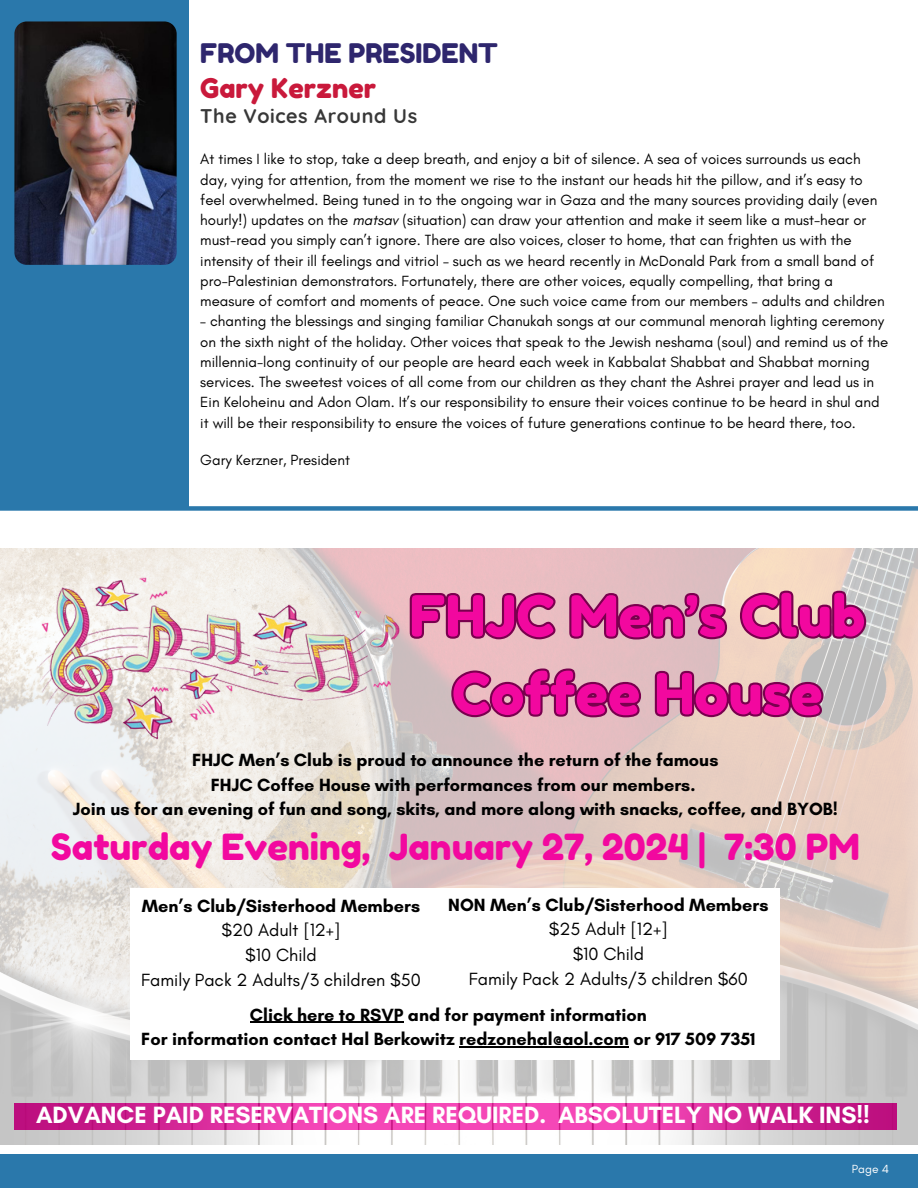
<style>
.page{position:relative;width:918px;height:1188px;background:#fff}
.page>*{position:absolute;margin:0;border:0;box-sizing:border-box;transform-origin:0 0}
.t1{font:56.7px "Fredoka One";color:#f2089f}
.t2{font:36px "Fredoka One";color:#f2089f}
.t3{font:27px "Fredoka One";color:#2e266d}
.t4{font:27px "Fredoka One";color:#c9193b}
.t5{font:700 24px "Glacial Indifference";color:#fff}
.t6{font:700 19.8px "Quicksand";letter-spacing:.03em;color:#383838}
.t7{font:700 18px "Glacial Indifference";color:#000}
.t8{font:18px "Glacial Indifference";color:#000}
.t9{font:15px/20.2px "Glacial Indifference";color:#000}
.t10{font:12px "Glacial Indifference";color:#fff}
.s1{font-style:italic}
</style>
<div class="page">
<div style="left:0;top:1155px;width:918px;height:33px;background:#2a78ab"></div>
<div style="left:0;top:0;width:189px;height:506px;background:#2a78ab"></div>
<img style="left:14px;top:21px;width:163px;height:244px;border-radius:12px">
<div style="left:0;top:506px;width:918px;height:5px;background:#2a78ab"></div>
<img style="left:0;top:549px;width:918px;height:595px">
<img style="left:27px;top:562px;width:382px;height:193px">
<div style="left:131px;top:888px;width:649px;height:172px;background:#fff"></div>
<svg style="left:408px;top:506px;width:461px;height:137px"></svg>
<svg style="left:448px;top:666px;width:379px;height:54px;background:#bf8099"></svg>
<hr style="left:250px;top:1022px;width:153px;height:1px;background:#000">
<hr style="left:459px;top:1046px;width:170px;height:2px;background:#000">
<p class="t3" style="left:200px;top:36px;width:299px">FROM THE PRESIDENT</p>
<p class="t4" style="left:200px;top:71px;width:177px">Gary Kerzner</p>
<p class="t6" style="left:200px;top:103px;width:218px">The Voices Around Us</p>
<p class="t9" style="left:200px;top:149px;width:686px">At times I like to stop, take a deep breath, and enjoy a bit of silence. A sea of voices surrounds us each day, vying for attention, from the moment we rise to the instant our heads hit the pillow, and it’s easy to feel overwhelmed. Being tuned in to the ongoing war in Gaza and the many sources providing daily (even hourly!) updates on the <span class="s1">matsav</span> (situation) can draw your attention and make it seem like a must-hear or must-read you simply can’t ignore. There are also voices, closer to home, that can frighten us with the intensity of their ill feelings and vitriol – such as we heard recently in McDonald Park from a small band of pro-Palestinian demonstrators. Fortunately, there are other voices, equally compelling, that bring a measure of comfort and moments of peace. One such voice came from our members – adults and children</p>
<p class="t9" style="left:200px;top:311px;width:690px">– chanting the blessings and singing familiar Chanukah songs at our communal menorah lighting ceremony on the sixth night of the holiday. Other voices that speak to the Jewish neshama (soul) and remind us of the millennia-long continuity of our people are heard each week in Kabbalat Shabbat and Shabbat morning services. The sweetest voices of all come from our children as they chant the Ashrei prayer and lead us in Ein Keloheinu and Adon Olam. It’s our responsibility to ensure their voices continue to be heard in shul and it will be their responsibility to ensure the voices of future generations continue to be heard there, too.</p>
<p class="t9" style="left:200px;top:449px;width:151px">Gary Kerzner, President</p>
<p class="t1" style="left:410px;top:581px;width:457px">FHJC Men’s Club</p>
<p class="t1" style="left:452px;top:659px;width:372px">Coffee House</p>
<p class="t7" style="left:192px;top:749px;width:528px">FHJC Men’s Club is proud to announce the return of the famous</p>
<p class="t7" style="left:211px;top:773px;width:486px">FHJC Coffee House with performances from our members.</p>
<p class="t7" style="left:73px;top:798px;width:767px">Join us for an evening of fun and song, skits, and more along with snacks, coffee, and BYOB!</p>
<p class="t2" style="left:51px;top:825px;width:810px">Saturday Evening, January 27, 2024 | 7:30 PM</p>
<p class="t7" style="left:142px;top:895px;width:280px">Men’s Club/Sisterhood Members</p>
<p class="t8" style="left:221px;top:919px;width:121px">$20 Adult [12+]</p>
<p class="t8" style="left:245px;top:944px;width:73px">$10 Child</p>
<p class="t8" style="left:141px;top:969px;width:281px">Family Pack 2 Adults/3 children $50</p>
<p class="t7" style="left:448px;top:894px;width:322px">NON Men’s Club/Sisterhood Members</p>
<p class="t8" style="left:549px;top:918px;width:120px">$25 Adult [12+]</p>
<p class="t8" style="left:573px;top:943px;width:73px">$10 Child</p>
<p class="t8" style="left:469px;top:968px;width:280px">Family Pack 2 Adults/3 children $60</p>
<p class="t7" style="left:250px;top:1003px;width:398px">Click here to RSVP and for payment information</p>
<p class="t7" style="left:141px;top:1028px;width:616px">For information contact Hal Berkowitz redzonehal@aol.com or 917 509 7351</p>
<p class="t5" style="left:36px;top:1100px;width:835px">ADVANCE PAID RESERVATIONS ARE REQUIRED. ABSOLUTELY NO WALK INS!!</p>
<p class="t10" style="left:852px;top:1161px;width:39px">Page 4</p>
</div>
